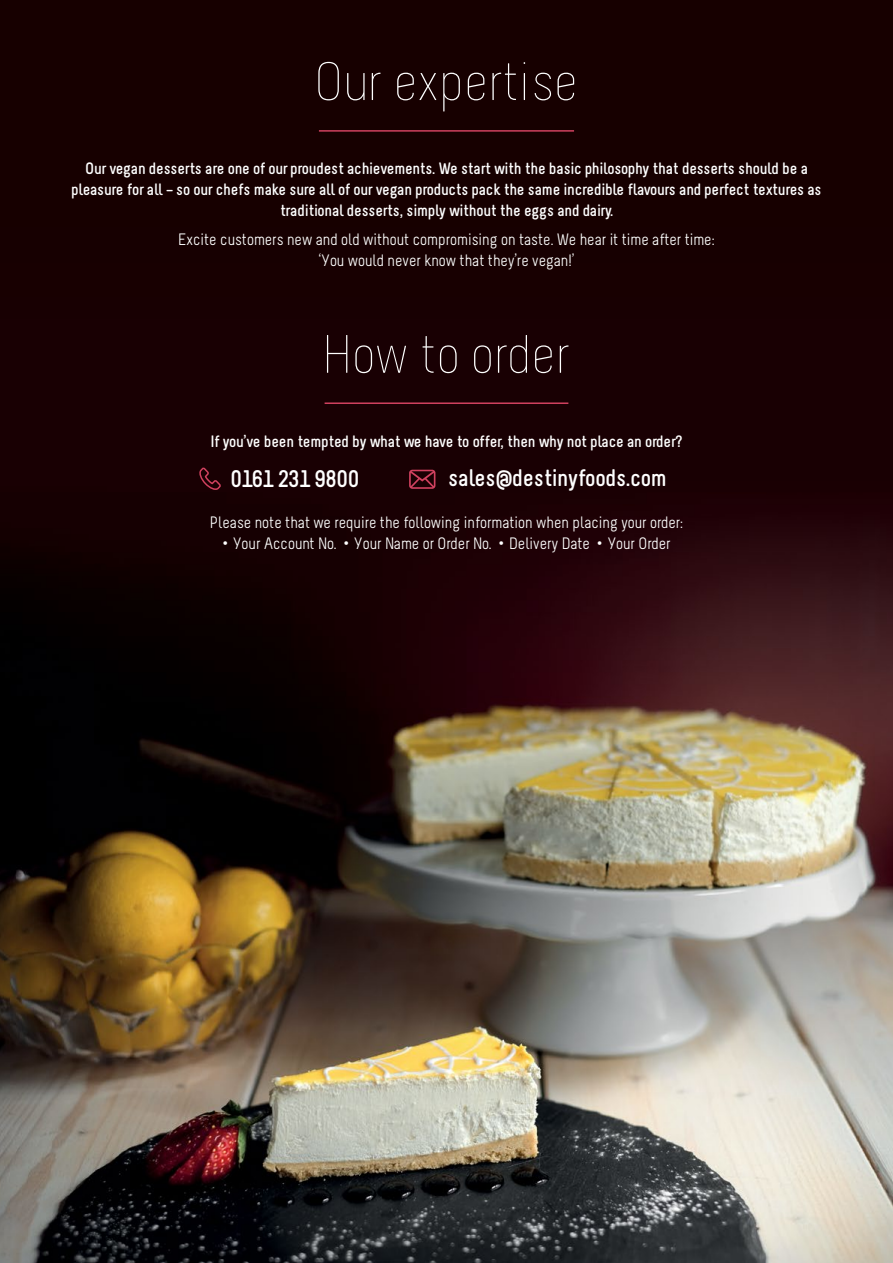
<style>
.page{position:relative;width:893px;height:1263px;background:#fff}
.page>*{position:absolute;margin:0;border:0;box-sizing:border-box;transform-origin:0 0}
.t1{font:300 54px "Melbourne";color:#fff}
.t2{font:700 24px "Melbourne";color:#fff}
.t3{font:700 16.5px/21px "Melbourne";color:#fff;text-align:center}
.t4{font:16.5px/21px "Melbourne";color:#fff;text-align:center}
.s1{font-family:"Helvetica"}
</style>
<div class="page">
<div style="left:0;top:0;width:893px;height:149px;background:#170000"></div>
<img style="left:0;top:319px;width:893px;height:944px">
<div style="left:0;top:131px;width:893px;height:188px;background:#170000"></div>
<svg style="left:199px;top:466px;width:23px;height:24px"></svg>
<svg style="left:409px;top:470px;width:26px;height:19px"></svg>
<hr style="left:319px;top:130px;width:255px;height:2px;background:#d0415f">
<hr style="left:325px;top:402px;width:243px;height:2px;background:#d0415f">
<h1 class="t1" style="left:315px;top:53px;width:265px">Our expertise</h1>
<p class="t3" style="left:71px;top:158px;width:751px">Our vegan desserts are one of our proudest achievements. We start with the basic philosophy that desserts should be a pleasure for all – so our chefs make sure all of our vegan products pack the same incredible flavours and perfect textures as traditional desserts, simply without the eggs and dairy.</p>
<p class="t4" style="left:178px;top:229px;width:538px">Excite customers new and old without compromising on taste. We hear it time after time: ‘You would never know that they’re vegan!’</p>
<h1 class="t1" style="left:323px;top:326px;width:249px">How to order</h1>
<p class="t3" style="left:210px;top:431px;width:474px">If you’ve been tempted by what we have to offer, then why not place an order?</p>
<h2 class="t2" style="left:230px;top:466px;width:130px">0161 231 9800</h2>
<h2 class="t2" style="left:448px;top:466px;width:220px">sales@destinyfoods.com</h2>
<p class="t4" style="left:210px;top:512px;width:475px">Please note that we require the following information when placing your order:</p>
<p class="t4" style="left:222px;top:533px;width:450px"><span class="s1">•</span> Your Account No. <span class="s1">•</span> Your Name or Order No. <span class="s1">•</span> Delivery Date <span class="s1">•</span> Your Order</p>
</div>
